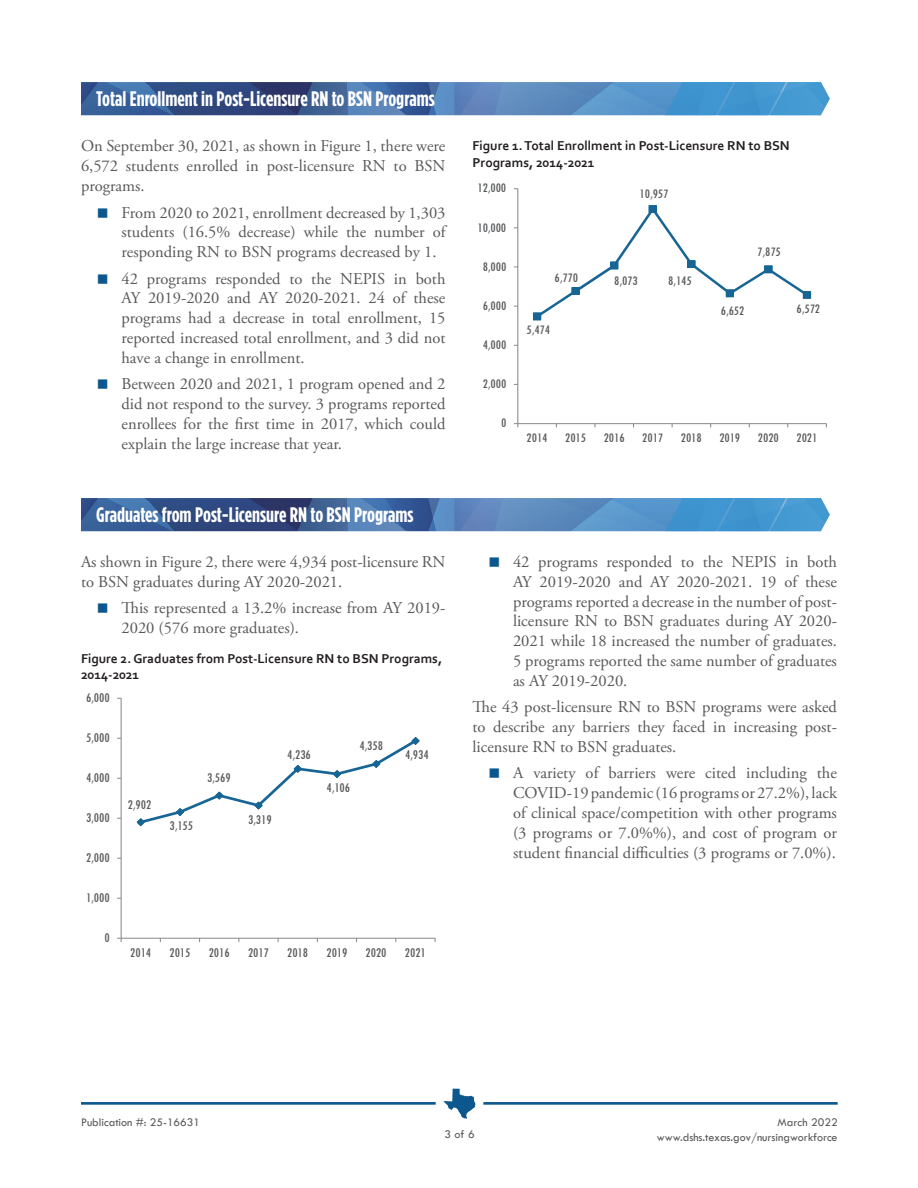
<style>
.page{position:relative;width:918px;height:1188px;background:#fff}
.page>*{position:absolute;margin:0;border:0;box-sizing:border-box;transform-origin:0 0}
.t1{font:700 21px "Gotham Condensed";color:#fff}
.t2{font:16.5px/19.8px "Adobe Garamond Pro";color:#57585a;text-align:justify}
.t3{font:condensed 13.8px "Tw Cen";color:#58595b;scale:1.04 1}
.t4{font:700 13.5px/16.2px "Corbel";color:#231f20}
.t5{font:condensed 13.5px "Tw Cen";color:#58595b;scale:1.06 1}
.t6{font:12px "Tw Cen";color:#57585a}
</style>
<div class="page">
<hr style="left:81px;top:1102px;width:355px;height:3px;background:#0b578e">
<svg style="left:444px;top:1089px;width:31px;height:30px"></svg>
<hr style="left:483px;top:1102px;width:355px;height:3px;background:#0b578e">
<hr style="left:518px;top:189px;width:1px;height:235px;background:#868686">
<hr style="left:518px;top:423px;width:308px;height:1px;background:#868686">
<svg style="left:514px;top:423px;width:5px;height:4px"></svg>
<svg style="left:534px;top:205px;width:270px;height:115px"></svg>
<div style="left:534px;top:313px;width:7px;height:7px;background:#176595"></div>
<div style="left:533px;top:313px;width:8px;height:7px;border:1px solid #176595"></div>
<div style="left:572px;top:287px;width:8px;height:8px;border:1px solid #176595"></div>
<div style="left:572px;top:288px;width:7px;height:6px;background:#176595"></div>
<div style="left:572px;top:287px;width:7px;height:8px;border:1px solid #176595"></div>
<div style="left:611px;top:262px;width:7px;height:7px;background:#176595"></div>
<div style="left:610px;top:262px;width:8px;height:7px;border:1px solid #176595"></div>
<div style="left:649px;top:206px;width:7px;height:6px;background:#176595"></div>
<div style="left:649px;top:205px;width:8px;height:8px;border:1px solid #176595"></div>
<div style="left:687px;top:260px;width:8px;height:8px;border:1px solid #176595"></div>
<div style="left:688px;top:261px;width:7px;height:6px;background:#176595"></div>
<div style="left:688px;top:260px;width:7px;height:8px;border:1px solid #176595"></div>
<div style="left:726px;top:290px;width:7px;height:7px;background:#176595"></div>
<div style="left:726px;top:290px;width:8px;height:7px;border:1px solid #176595"></div>
<div style="left:764px;top:266px;width:8px;height:7px;border:1px solid #176595"></div>
<div style="left:765px;top:266px;width:7px;height:7px;background:#176595"></div>
<div style="left:803px;top:291px;width:8px;height:7px;background:#176595"></div>
<div style="left:803px;top:291px;width:8px;height:8px;border:1px solid #176595"></div>
<hr style="left:121px;top:698px;width:1px;height:240px;background:#868686">
<hr style="left:121px;top:938px;width:314px;height:1px;background:#868686">
<svg style="left:136px;top:737px;width:284px;height:90px"></svg>
<img style="left:81px;top:82px;width:584px;height:33px">
<svg style="left:665px;top:82px;width:165px;height:33px;background:#4899d1"></svg>
<img style="left:81px;top:498px;width:584px;height:33px">
<svg style="left:665px;top:498px;width:165px;height:33px;background:#4899d1"></svg>
<p class="t1" style="left:96px;top:87px;width:340px">Total Enrollment in Post-Licensure RN to BSN Programs</p>
<p class="t2" style="left:81px;top:137px;width:366px">On September 30, 2021, as shown in Figure 1, there were 6,572 students enrolled in post-licensure RN to BSN programs.</p>
<p class="t2" style="left:122px;top:203px;width:326px">From 2020 to 2021, enrollment decreased by 1,303 students (16.5% decrease) while the number of responding RN to BSN programs decreased by 1.</p>
<p class="t2" style="left:122px;top:269px;width:326px">42 programs responded to the NEPIS in both AY 2019-2020 and AY 2020-2021. 24 of these programs had a decrease in total enrollment, 15 reported increased total enrollment, and 3 did not have a change in enrollment.</p>
<p class="t2" style="left:122px;top:375px;width:326px">Between 2020 and 2021, 1 program opened and 2 did not respond to the survey. 3 programs reported enrollees for the first time in 2017, which could explain the large increase that year.</p>
<p class="t1" style="left:96px;top:503px;width:319px">Graduates from Post-Licensure RN to BSN Programs</p>
<p class="t2" style="left:81px;top:552px;width:366px">As shown in Figure 2, there were 4,934 post-licensure RN to BSN graduates during AY 2020-2021.</p>
<p class="t2" style="left:122px;top:599px;width:325px">This represented a 13.2% increase from AY 2019-<br>2020 (576 more graduates).</p>
<p class="t4" style="left:81px;top:650px;width:363px">Figure 2. Graduates from Post-Licensure RN to BSN Programs,<br>2014-2021</p>
<p class="t3" style="left:86px;top:689px;width:24px">6,000</p>
<p class="t3" style="left:86px;top:729px;width:24px">5,000</p>
<p class="t3" style="left:86px;top:769px;width:24px">4,000</p>
<p class="t3" style="left:86px;top:809px;width:24px">3,000</p>
<p class="t3" style="left:86px;top:849px;width:24px">2,000</p>
<p class="t3" style="left:86px;top:889px;width:24px">1,000</p>
<p class="t3" style="left:104px;top:929px;width:7px">0</p>
<p class="t3" style="left:128px;top:796px;width:24px">2,902</p>
<p class="t3" style="left:170px;top:818px;width:24px">3,155</p>
<p class="t3" style="left:207px;top:770px;width:24px">3,569</p>
<p class="t3" style="left:287px;top:746px;width:24px">4,236</p>
<p class="t3" style="left:248px;top:811px;width:24px">3,319</p>
<p class="t3" style="left:359px;top:738px;width:24px">4,358</p>
<p class="t3" style="left:327px;top:780px;width:24px">4,106</p>
<p class="t3" style="left:405px;top:747px;width:24px">4,934</p>
<p class="t3" style="left:130px;top:945px;width:22px">2014</p>
<p class="t3" style="left:170px;top:945px;width:22px">2015</p>
<p class="t3" style="left:209px;top:945px;width:22px">2016</p>
<p class="t3" style="left:248px;top:945px;width:22px">2017</p>
<p class="t3" style="left:287px;top:945px;width:22px">2018</p>
<p class="t3" style="left:326px;top:945px;width:22px">2019</p>
<p class="t3" style="left:366px;top:945px;width:22px">2020</p>
<p class="t3" style="left:405px;top:945px;width:22px">2021</p>
<p class="t4" style="left:472px;top:138px;width:319px">Figure 1. Total Enrollment in Post-Licensure RN to BSN<br>Programs, 2014-2021</p>
<p class="t5" style="left:478px;top:180px;width:29px">12,000</p>
<p class="t5" style="left:478px;top:219px;width:29px">10,000</p>
<p class="t5" style="left:483px;top:258px;width:24px">8,000</p>
<p class="t5" style="left:483px;top:298px;width:24px">6,000</p>
<p class="t5" style="left:483px;top:337px;width:24px">4,000</p>
<p class="t5" style="left:483px;top:376px;width:24px">2,000</p>
<p class="t5" style="left:501px;top:415px;width:6px">0</p>
<p class="t5" style="left:640px;top:185px;width:29px">10,957</p>
<p class="t5" style="left:555px;top:270px;width:24px">6,770</p>
<p class="t5" style="left:614px;top:273px;width:24px">8,073</p>
<p class="t5" style="left:527px;top:322px;width:24px">5,474</p>
<p class="t5" style="left:668px;top:273px;width:24px">8,145</p>
<p class="t5" style="left:757px;top:243px;width:24px">7,875</p>
<p class="t5" style="left:721px;top:302px;width:24px">6,652</p>
<p class="t5" style="left:797px;top:300px;width:24px">6,572</p>
<p class="t5" style="left:527px;top:430px;width:21px">2014</p>
<p class="t5" style="left:565px;top:430px;width:21px">2015</p>
<p class="t5" style="left:604px;top:430px;width:21px">2016</p>
<p class="t5" style="left:642px;top:430px;width:21px">2017</p>
<p class="t5" style="left:681px;top:430px;width:21px">2018</p>
<p class="t5" style="left:719px;top:430px;width:21px">2019</p>
<p class="t5" style="left:758px;top:430px;width:21px">2020</p>
<p class="t5" style="left:797px;top:430px;width:21px">2021</p>
<p class="t2" style="left:513px;top:552px;width:326px">42 programs responded to the NEPIS in both AY 2019-2020 and AY 2020-2021. 19 of these programs reported a decrease in the number of post&shy;licensure RN to BSN graduates during AY 2020- 2021 while 18 increased the number of graduates.<br>5 programs reported the same number of graduates as AY 2019-2020.</p>
<p class="t2" style="left:472px;top:698px;width:366px">The 43 post-licensure RN to BSN programs were asked to describe any barriers they faced in increasing post&shy;licensure RN to BSN graduates.</p>
<p class="t2" style="left:513px;top:764px;width:326px">A variety of barriers were cited including the COVID-19 pandemic (16 programs or 27.2%), lack of clinical space/competition with other programs (3 programs or 7.0%%), and cost of program or student financial difficulties (3 programs or 7.0%).</p>
<p class="t6" style="left:81px;top:1115px;width:121px">Publication #: 25-16631</p>
<p class="t6" style="left:778px;top:1115px;width:62px">March 2022</p>
<p class="t6" style="left:444px;top:1127px;width:32px">3 of 6</p>
<p class="t6" style="left:657px;top:1130px;width:182px">www.dshs.texas.gov/nursingworkforce</p>
</div>
